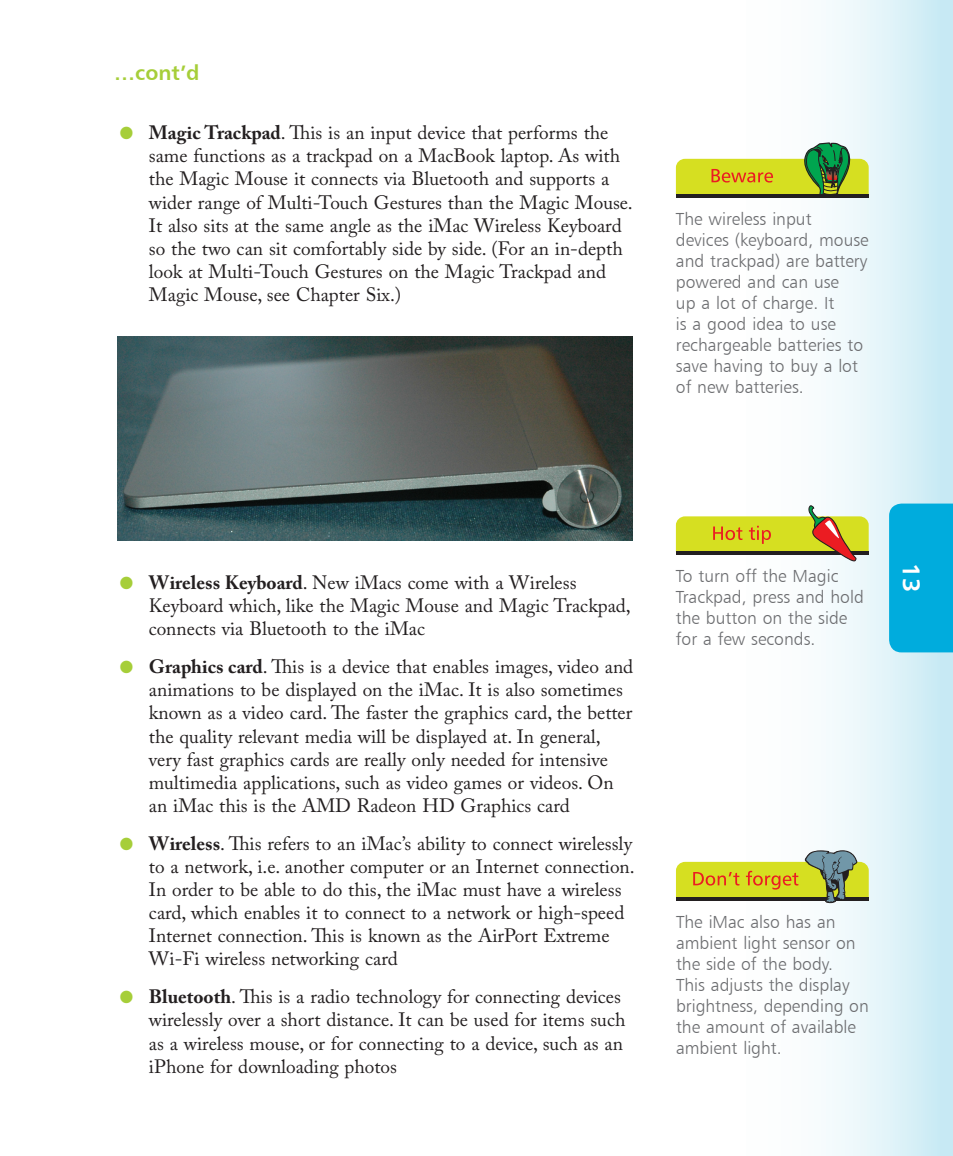
<style>
.page{position:relative;width:953px;height:1156px;background:#fff}
.page>*{position:absolute;margin:0;border:0;box-sizing:border-box;transform-origin:0 0}
.t1{font:24.5px "Humanist 777 BT Bold B";color:#fff}
.Cont_d{font:21px "Humanist 777 BT Bold B";color:#a6ce39}
.inline_list{font:19.25px/23.1px "Adobe Caslon Pro";color:#231f20}
.Icontext{font:17.5px/21px "Humanist 777 BT Light B";color:#6c6d70}
.s1{font-family:"Humanist 777 BT Bold B";font-size:42px;color:#a6ce39}
.s2{font-weight:700}
</style>
<div class="page">
<svg style="left:675px;top:0;width:277px;height:1156px"></svg>
<div style="left:889px;top:504px;width:63px;height:148px;background:#00acdd"></div>
<img style="left:117px;top:336px;width:515px;height:205px">
<svg style="left:676px;top:850px;width:192px;height:53px"></svg>
<svg style="left:676px;top:142px;width:192px;height:56px"></svg>
<hr style="left:676px;top:194px;width:192px;height:3px;background:#231f20">
<svg style="left:676px;top:505px;width:192px;height:57px"></svg>
<p class="Cont_d" style="left:114px;top:59px;width:87px">…cont’d</p>
<p class="inline_list" style="left:149px;top:121px;width:485px;text-indent:-35px"><span class="s1">•</span> <span class="s2">Magic Trackpad</span>. This is an input device that performs the same functions as a trackpad on a MacBook laptop. As with the Magic Mouse it connects via Bluetooth and supports a wider range of Multi-Touch Gestures than the Magic Mouse.<br>It also sits at the same angle as the iMac Wireless Keyboard so the two can sit comfortably side by side. (For an in-depth look at Multi-Touch Gestures on the Magic Trackpad and Magic Mouse, see Chapter Six.)</p>
<p class="Icontext" style="left:676px;top:208px;width:194px">The wireless input devices (keyboard, mouse and trackpad) are battery powered and can use<br>up a lot of charge. It<br>is a good idea to use rechargeable batteries to save having to buy a lot of new batteries.</p>
<p class="inline_list" style="left:149px;top:571px;width:483px;text-indent:-35px"><span class="s1">•</span> <span class="s2">Wireless Keyboard</span>. New iMacs come with a Wireless<br>Keyboard which, like the Magic Mouse and Magic Trackpad, connects via Bluetooth to the iMac</p>
<p class="inline_list" style="left:149px;top:655px;width:486px;text-indent:-35px"><span class="s1">•</span> <span class="s2">Graphics card</span>. This is a device that enables images, video and animations to be displayed on the iMac. It is also sometimes known as a video card. The faster the graphics card, the better the quality relevant media will be displayed at. In general, very fast graphics cards are really only needed for intensive multimedia applications, such as video games or videos. On an iMac this is the AMD Radeon HD Graphics card</p>
<p class="inline_list" style="left:149px;top:832px;width:487px;text-indent:-35px"><span class="s1">•</span> <span class="s2">Wireless</span>. This refers to an iMac’s ability to connect wirelessly to a network, i.e. another computer or an Internet connection.<br>In order to be able to do this, the iMac must have a wireless card, which enables it to connect to a network or high-speed Internet connection. This is known as the AirPort Extreme Wi-Fi wireless networking card</p>
<p class="inline_list" style="left:149px;top:985px;width:478px;text-indent:-35px"><span class="s1">•</span> <span class="s2">Bluetooth</span>. This is a radio technology for connecting devices wirelessly over a short distance. It can be used for items such as a wireless mouse, or for connecting to a device, such as an iPhone for downloading photos</p>
<p class="Icontext" style="left:676px;top:565px;width:189px">To turn off the Magic<br>Trackpad, press and hold the button on the side for a few seconds.</p>
<p class="t1" style="left:926px;top:563px;width:31px;rotate:90deg">13</p>
<p class="Icontext" style="left:676px;top:911px;width:194px">The iMac also has an ambient light sensor on the side of the body.<br>This adjusts the display brightness, depending on the amount of available ambient light.</p>
</div>
